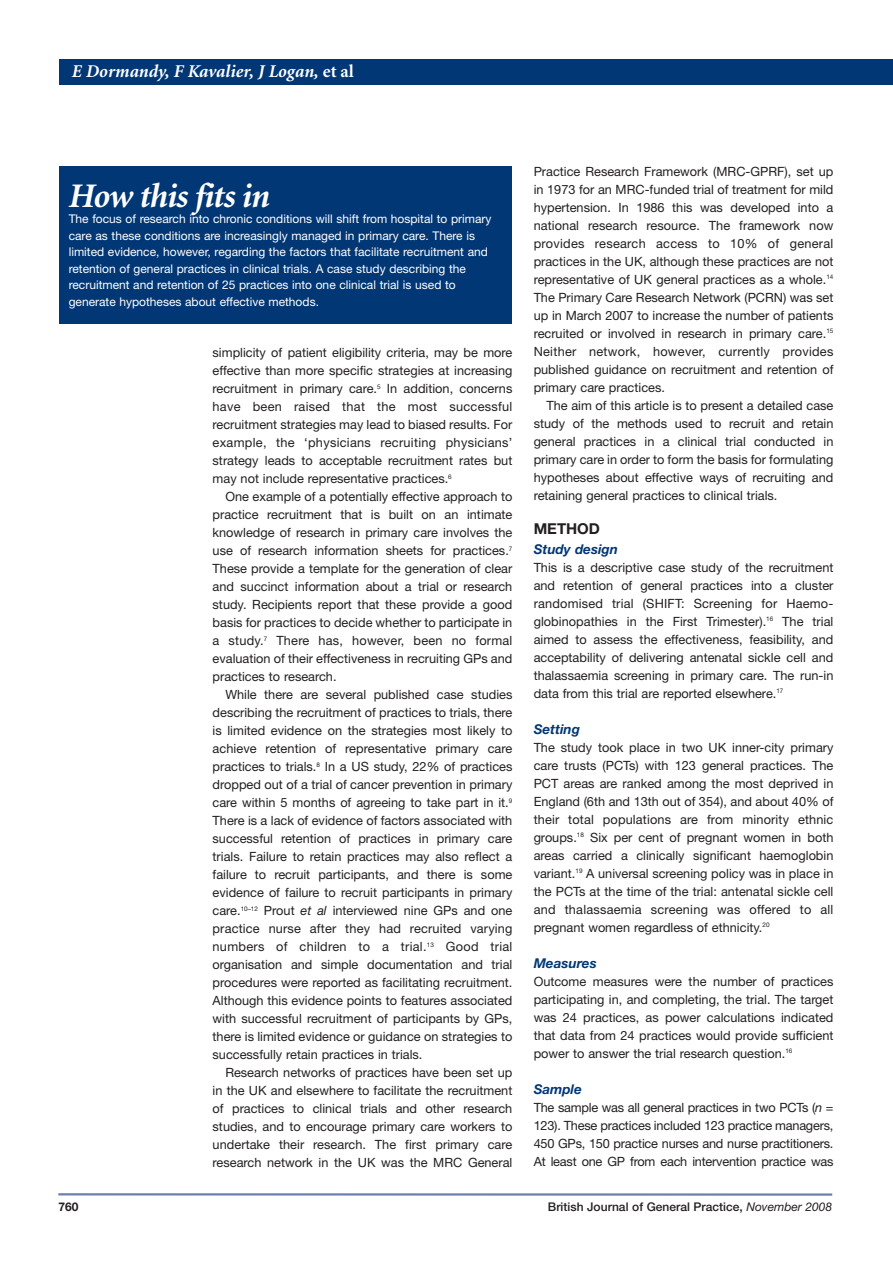
<style>
.page{position:relative;width:893px;height:1263px;background:#fff}
.page>*{position:absolute;margin:0;border:0;box-sizing:border-box;transform-origin:0 0}
.t1{font:italic 700 34.5px "Minion";letter-spacing:-.03em;color:#fff}
.t2{font:italic 700 18px "Minion";color:#fff}
.t3{font:700 15px "Helvetica Neue";color:#231f20}
.t4{font:italic 700 13.5px "Helvetica Neue";color:#013775}
.t5{font:12.75px/18px "Helvetica Neue";color:#231f20;text-align:justify}
.t6{font:12px/16.5px "Helvetica Neue";color:#fff}
.t7{font:500 12px "Helvetica Neue";color:#231f20}
.t8{font:700 12px "Helvetica Neue";color:#231f20}
.s1{font-style:normal}
.s2{font-style:italic}
.s3{font-weight:400;font-style:italic}
</style>
<div class="page">
<hr style="left:58px;top:1193px;width:774px;height:3px;background:#6e7fad">
<div style="left:61px;top:60px;width:832px;height:25px;background:#013775"></div>
<div style="left:59px;top:167px;width:453px;height:157px;background:#013775"></div>
<h2 class="t2" style="left:72px;top:64px;width:284px">E Dormandy, F Kavalier, J Logan, <span class="s1">et al</span></h2>
<h1 class="t1" style="left:69px;top:182px;width:203px">How this fits in</h1>
<p class="t6" style="left:69px;top:212px;width:424px">The focus of research into chronic conditions will shift from hospital to primary care as these conditions are increasingly managed in primary care. There is limited evidence, however, regarding the factors that facilitate recruitment and retention of general practices in clinical trials. A case study describing the recruitment and retention of 25 practices into one clinical trial is used to generate hypotheses about effective methods.</p>
<p class="t5" style="left:213px;top:345px;width:301px">simplicity of patient eligibility criteria, may be more effective than more specific strategies at increasing recruitment in primary care.<sup>5</sup> In addition, concerns have been raised that the most successful recruitment strategies may lead to biased results. For example, the ‘physicians recruiting physicians’ strategy leads to acceptable recruitment rates but may not include representative practices.<sup>6</sup></p>
<p class="t5" style="left:213px;top:489px;width:301px;text-indent:13px">One example of a potentially effective approach to practice recruitment that is built on an intimate knowledge of research in primary care involves the use of research information sheets for practices.<sup>7<br></sup>These provide a template for the generation of clear and succinct information about a trial or research study. Recipients report that these provide a good basis for practices to decide whether to participate in a study.<sup>7</sup> There has, however, been no formal evaluation of their effectiveness in recruiting GPs and practices to research.</p>
<p class="t5" style="left:213px;top:687px;width:301px;text-indent:13px">While there are several published case studies describing the recruitment of practices to trials, there is limited evidence on the strategies most likely to achieve retention of representative primary care practices to trials.<sup>8</sup> In a US study, 22% of practices dropped out of a trial of cancer prevention in primary care within 5 months of agreeing to take part in it.<sup>9<br></sup>There is a lack of evidence of factors associated with successful retention of practices in primary care trials. Failure to retain practices may also reflect a failure to recruit participants, and there is some evidence of failure to recruit participants in primary care.<sup>10–12</sup> Prout <span class="s2">et al</span> interviewed nine GPs and one practice nurse after they had recruited varying numbers of children to a trial.<sup>13</sup> Good trial organisation and simple documentation and trial procedures were reported as facilitating recruitment.<br>Although this evidence points to features associated with successful recruitment of participants by GPs, there is limited evidence or guidance on strategies to successfully retain practices in trials.</p>
<p class="t5" style="left:213px;top:1065px;width:301px;text-indent:13px">Research networks of practices have been set up in the UK and elsewhere to facilitate the recruitment of practices to clinical trials and other research studies, and to encourage primary care workers to undertake their research. The first primary care research network in the UK was the MRC General</p>
<p class="t5" style="left:534px;top:163px;width:301px">Practice Research Framework (MRC-GPRF), set up in 1973 for an MRC-funded trial of treatment for mild hypertension. In 1986 this was developed into a national research resource. The framework now provides research access to 10% of general practices in the UK, although these practices are not representative of UK general practices as a whole.<sup>14<br></sup>The Primary Care Research Network (PCRN) was set up in March 2007 to increase the number of patients recruited or involved in research in primary care.<sup>15<br></sup>Neither network, however, currently provides published guidance on recruitment and retention of primary care practices.</p>
<p class="t5" style="left:534px;top:397px;width:301px;text-indent:13px">The aim of this article is to present a detailed case study of the methods used to recruit and retain general practices in a clinical trial conducted in primary care in order to form the basis for formulating hypotheses about effective ways of recruiting and retaining general practices to clinical trials.</p>
<p class="t3" style="left:534px;top:523px;width:68px">METHOD</p>
<p class="t4" style="left:534px;top:544px;width:86px">Study design</p>
<p class="t5" style="left:534px;top:559px;width:301px">This is a descriptive case study of the recruitment and retention of general practices into a cluster randomised trial (SHIFT: Screening for Haemo&shy;globinopathies in the First Trimester).<sup>16</sup> The trial aimed to assess the effectiveness, feasibility, and acceptability of delivering antenatal sickle cell and thalassaemia screening in primary care. The run-in data from this trial are reported elsewhere.<sup>17</sup></p>
<p class="t4" style="left:534px;top:724px;width:48px">Setting</p>
<p class="t5" style="left:534px;top:739px;width:301px">The study took place in two UK inner-city primary care trusts (PCTs) with 123 general practices. The PCT areas are ranked among the most deprived in England (6th and 13th out of 354), and about 40% of their total populations are from minority ethnic groups.<sup>18</sup> Six per cent of pregnant women in both areas carried a clinically significant haemoglobin variant.<sup>19</sup> A universal screening policy was in place in the PCTs at the time of the trial: antenatal sickle cell and thalassaemia screening was offered to all pregnant women regardless of ethnicity.<sup>20</sup></p>
<p class="t4" style="left:534px;top:958px;width:64px">Measures</p>
<p class="t5" style="left:534px;top:973px;width:301px">Outcome measures were the number of practices participating in, and completing, the trial. The target was 24 practices, as power calculations indicated that data from 24 practices would provide sufficient power to answer the trial research question.<sup>16</sup></p>
<p class="t4" style="left:534px;top:1084px;width:50px">Sample</p>
<p class="t5" style="left:534px;top:1099px;width:301px">The sample was all general practices in two PCTs (<span class="s2">n</span> = 123). These practices included 123 practice managers, 450 GPs, 150 practice nurses and nurse practitioners.<br>At least one GP from each intervention practice was</p>
<p class="t8" style="left:58px;top:1202px;width:22px">760</p>
<p class="t7" style="left:548px;top:1203px;width:286px">British Journal of General Practice, <span class="s3">November 2008</span></p>
</div>
